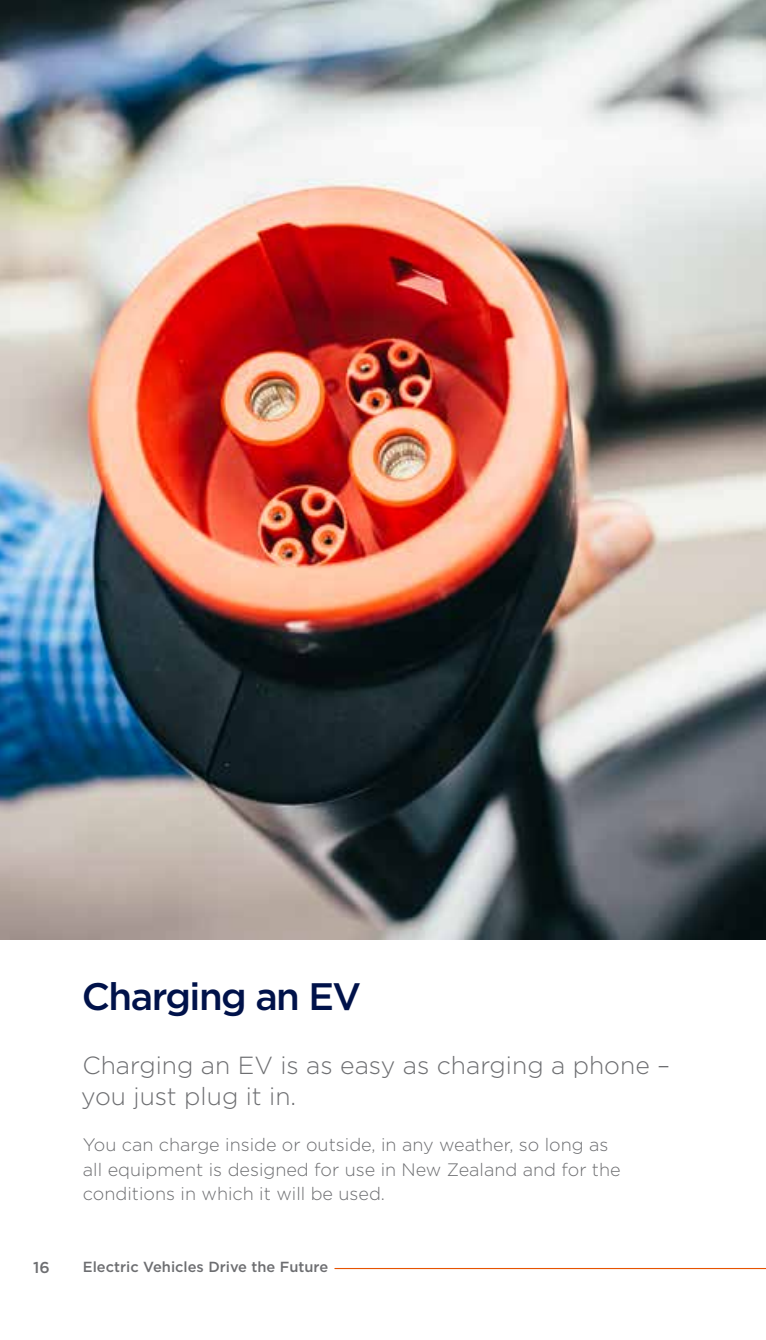
<style>
.page{position:relative;width:766px;height:1340px;background:#fff}
.page>*{position:absolute;margin:0;border:0;box-sizing:border-box;transform-origin:0 0}
.t1{font:500 38.25px "Gotham";letter-spacing:-.04em;color:#00124a}
.t2{font:300 24.75px/31.5px "Gotham";color:#6d6e71}
.t3{font:300 18px/24.8px "Gotham";color:#6d6e71}
.t4{font:500 15.75px "Gotham";color:#6d6e71}
.t5{font:500 14.62px "Gotham";color:#6d6e71}
</style>
<div class="page">
<img style="left:0;top:0;width:765px;height:939px">
<hr style="left:335px;top:1267px;width:430px;height:1px;background:#e65300">
<h1 class="t1" style="left:82px;top:971px;width:281px">Charging an EV</h1>
<h2 class="t2" style="left:81px;top:1048px;width:590px">Charging an EV is as easy as charging a phone – you just plug it in.</h2>
<p class="t3" style="left:83px;top:1131px;width:539px">You can charge inside or outside, in any weather, so long as all equipment is designed for use in New Zealand and for the conditions in which it will be used.</p>
<p class="t4" style="left:33px;top:1257px;width:18px">16</p>
<p class="t5" style="left:83px;top:1257px;width:247px">Electric Vehicles Drive the Future</p>
</div>
